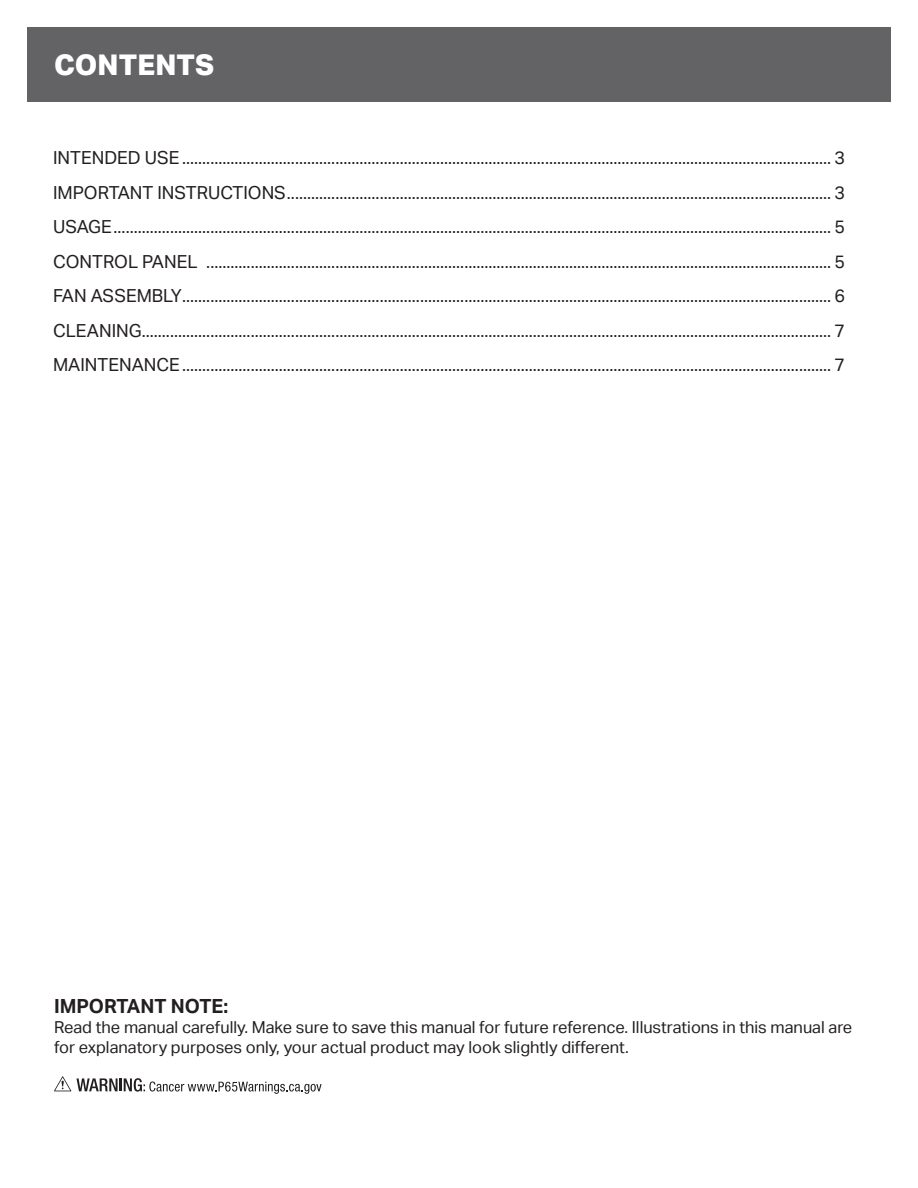
<style>
.page{position:relative;width:918px;height:1188px;background:#fff}
.page>*{position:absolute;margin:0;border:0;box-sizing:border-box;transform-origin:0 0}
.t1{font:800 28.5px "Aktiv Grotesk";letter-spacing:.005em;color:#fff}
.t2{font:700 19.5px "Aktiv Grotesk";color:#231f20}
.INSIDE_table_of_contents{font:18px "Aktiv Grotesk";color:#231f20}
.t3{font:16.5px/19.8px "Aktiv Grotesk";color:#231f20}
</style>
<div class="page">
<div style="left:27px;top:27px;width:864px;height:75px;background:#636366"></div>
<svg style="left:77px;top:1078px;width:245px;height:16px"></svg>
<svg style="left:54px;top:1076px;width:17px;height:15px"></svg>
<h1 class="t1" style="left:54px;top:48px;width:162px">CONTENTS</h1>
<p class="INSIDE_table_of_contents" style="left:53px;top:147px;width:794px">INTENDED USE................................................................................................................................................................. 3</p>
<p class="INSIDE_table_of_contents" style="left:53px;top:182px;width:793px">IMPORTANT INSTRUCTIONS....................................................................................................................................... 3</p>
<p class="INSIDE_table_of_contents" style="left:53px;top:216px;width:793px">USAGE.................................................................................................................................................................................. 5</p>
<p class="INSIDE_table_of_contents" style="left:53px;top:251px;width:793px">CONTROL PANEL ........................................................................................................................................................... 5</p>
<p class="INSIDE_table_of_contents" style="left:53px;top:285px;width:793px">FAN ASSEMBLY................................................................................................................................................................. 6</p>
<p class="INSIDE_table_of_contents" style="left:53px;top:320px;width:793px">CLEANING........................................................................................................................................................................... 7</p>
<p class="INSIDE_table_of_contents" style="left:53px;top:354px;width:793px">MAINTENANCE................................................................................................................................................................. 7</p>
<p class="t2" style="left:54px;top:995px;width:176px">IMPORTANT NOTE:</p>
<p class="t3" style="left:54px;top:1017px;width:800px">Read the manual carefully. Make sure to save this manual for future reference. Illustrations in this manual are for explanatory purposes only, your actual product may look slightly different.</p>
</div>
